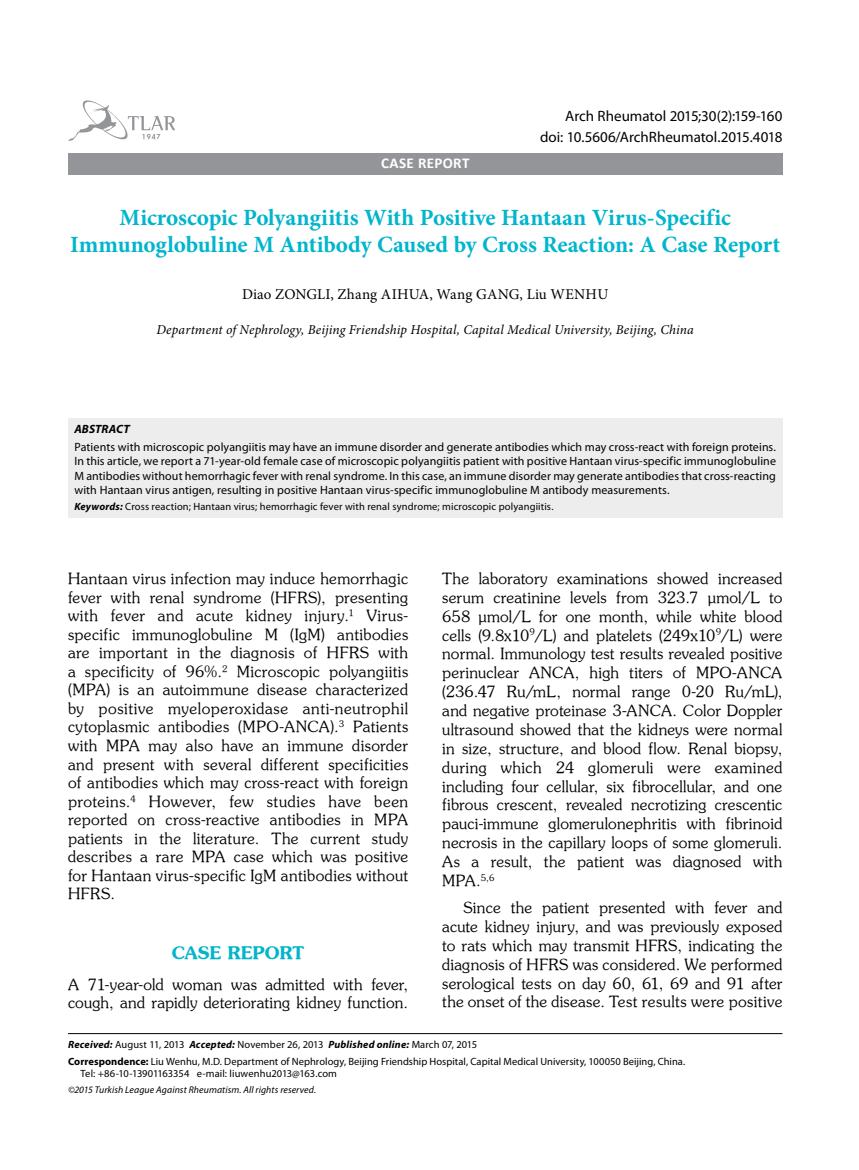
<style>
.page{position:relative;width:859px;height:1170px;background:#fff}
.page>*{position:absolute;margin:0;border:0;box-sizing:border-box;transform-origin:0 0}
.t1{font:700 23.25px/27px "Minion Pro";color:#00b5cc;text-align:center}
.t2{font:17.4px "Souvenir Turk B";letter-spacing:.005em;color:#00b5cc}
.t3{font:15.45px/18.9px "Souvenir Turk";letter-spacing:.02em;color:#000;text-align:justify}
.t4{font:15px "Myriad Pro";letter-spacing:-.005em;color:#000}
.t5{font:15px "Minion Pro";letter-spacing:.01em;color:#000}
.t6{font:700 15px "Calibri";letter-spacing:.025em;color:#fff}
.t7{font:italic 13.5px "Minion Pro";letter-spacing:.01em;color:#000}
.t8{font:12px/14.4px "Myriad Pro";letter-spacing:.005em;color:#000;text-align:justify}
.t9{font:italic 700 12px "Myriad Pro";letter-spacing:.01em;color:#000}
.t10{font:10.5px/16.8px "Myriad Pro";letter-spacing:.005em;color:#000}
.t11{font:italic 9.75px "Myriad Pro";letter-spacing:.01em;color:#000}
.s1{font-weight:700;font-style:italic}
.s2{font-weight:700}
</style>
<div class="page">
<svg style="left:68px;top:100px;width:107px;height:41px"></svg>
<div style="left:68px;top:153px;width:714px;height:21px;background:#939598"></div>
<hr style="left:68px;top:1033px;width:714px;height:1px;background:#000">
<div style="left:68px;top:418px;width:714px;height:99px;background:#ededee"></div>
<p class="t4" style="left:565px;top:107px;width:219px">Arch Rheumatol 2015;30(2):159-160</p>
<p class="t6" style="left:381px;top:154px;width:90px">CASE REPORT</p>
<p class="t4" style="left:540px;top:127px;width:244px">doi: 10.5606/ArchRheumatol.2015.4018</p>
<h1 class="t1" style="left:70px;top:204px;width:712px">Microscopic Polyangiitis With Positive Hantaan Virus-Specific<br>Immunoglobuline M Antibody Caused by Cross Reaction: A Case Report</h1>
<p class="t5" style="left:242px;top:284px;width:368px">Diao ZONGLI, Zhang AIHUA, Wang GANG, Liu WENHU</p>
<p class="t7" style="left:157px;top:320px;width:539px">Department of Nephrology, Beijing Friendship Hospital, Capital Medical University, Beijing, China</p>
<p class="t9" style="left:74px;top:421px;width:57px">ABSTRACT</p>
<p class="t8" style="left:74px;top:439px;width:703px">Patients with microscopic polyangiitis may have an immune disorder and generate antibodies which may cross-react with foreign proteins.<br>In this article, we report a 71-year-old female case of microscopic polyangiitis patient with positive Hantaan virus-specific immunoglobuline M antibodies without hemorrhagic fever with renal syndrome. In this case, an immune disorder may generate antibodies that cross-reacting with Hantaan virus antigen, resulting in positive Hantaan virus-specific immunoglobuline M antibody measurements.</p>
<p class="t10" style="left:74px;top:497px;width:481px"><span class="s1">Keywords:</span> Cross reaction; Hantaan virus; hemorrhagic fever with renal syndrome; microscopic polyangiitis.</p>
<p class="t3" style="left:68px;top:568px;width:342px">Hantaan virus infection may induce hemorrhagic fever with renal syndrome (HFRS), presenting with fever and acute kidney injury.<sup>1</sup> Virus&shy;specific immunoglobuline M (IgM) antibodies are important in the diagnosis of HFRS with a specificity of 96%.<sup>2</sup> Microscopic polyangiitis (MPA) is an autoimmune disease characterized by positive myeloperoxidase anti-neutrophil cytoplasmic antibodies (MPO-ANCA).<sup>3</sup> Patients with MPA may also have an immune disorder and present with several different specificities of antibodies which may cross-react with foreign proteins.<sup>4</sup> However, few studies have been reported on cross-reactive antibodies in MPA patients in the literature. The current study describes a rare MPA case which was positive for Hantaan virus-specific IgM antibodies without HFRS.</p>
<p class="t2" style="left:172px;top:941px;width:134px">CASE REPORT</p>
<p class="t3" style="left:68px;top:974px;width:342px">A 71-year-old woman was admitted with fever, cough, and rapidly deteriorating kidney function.</p>
<p class="t3" style="left:442px;top:568px;width:342px">The laboratory examinations showed increased serum creatinine levels from 323.7 μmol/L to 658 μmol/L for one month, while white blood cells (9.8x10<sup>9</sup>/L) and platelets (249x10<sup>9</sup>/L) were normal. Immunology test results revealed positive perinuclear ANCA, high titers of MPO-ANCA (236.47 Ru/mL, normal range 0-20 Ru/mL), and negative proteinase 3-ANCA. Color Doppler ultrasound showed that the kidneys were normal in size, structure, and blood flow. Renal biopsy, during which 24 glomeruli were examined including four cellular, six fibrocellular, and one fibrous crescent, revealed necrotizing crescentic pauci-immune glomerulonephritis with fibrinoid necrosis in the capillary loops of some glomeruli.<br>As a result, the patient was diagnosed with MPA.<sup>5,6</sup></p>
<p class="t3" style="left:442px;top:897px;width:342px;text-indent:21px">Since the patient presented with fever and acute kidney injury, and was previously exposed to rats which may transmit HFRS, indicating the diagnosis of HFRS was considered. We performed serological tests on day 60, 61, 69 and 91 after the onset of the disease. Test results were positive</p>
<p class="t10" style="left:68px;top:1035px;width:619px"><span class="s1">Received:</span> August 11, 2013 <span class="s1">Accepted:</span> November 26, 2013 <span class="s1">Published online:</span> March 07, 2015<br><span class="s2">Correspondence:</span> Liu Wenhu, M.D. Department of Nephrology, Beijing Friendship Hospital, Capital Medical University, 100050 Beijing, China.</p>
<p class="t10" style="left:81px;top:1065px;width:258px">Tel: +86-10-13901163354 e-mail: liuwenhu2013@163.com</p>
<p class="t11" style="left:68px;top:1083px;width:250px">©2015 Turkish League Against Rheumatism. All rights reserved.</p>
</div>
